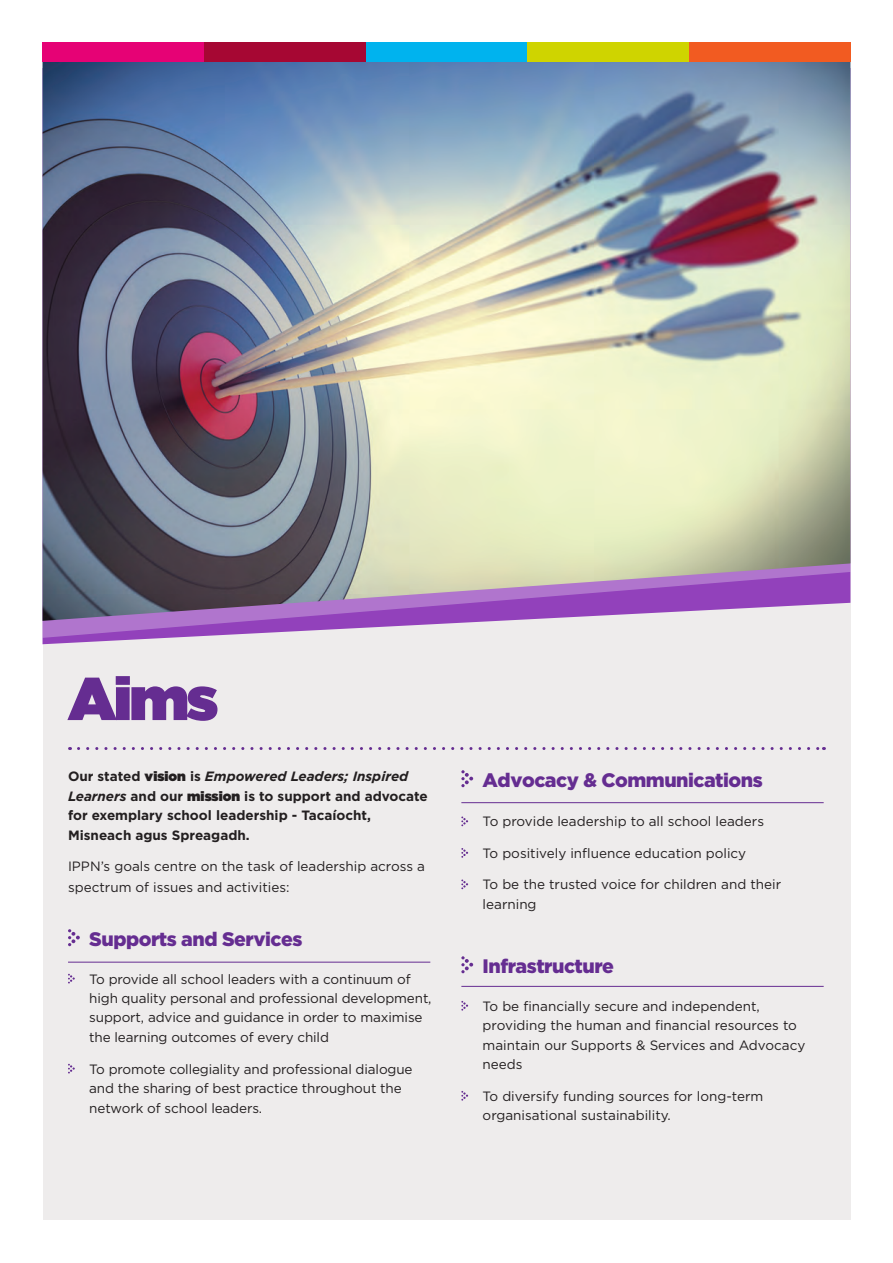
<style>
.page{position:relative;width:893px;height:1263px;background:#fff}
.page>*{position:absolute;margin:0;border:0;box-sizing:border-box;transform-origin:0 0}
.t1{font:900 60.15px "Gotham";color:#652d91}
.Heading_4{font:900 19.5px "Gotham";letter-spacing:-.025em;color:#652d91}
.List_Paragraph{font:13.5px/19.5px "Gotham";color:#231f20}
.t2{font:700 13.5px/19.5px "Gotham";color:#231f20}
.s1{font-weight:900}
.s2{font-style:italic}
</style>
<div class="page">
<div style="left:43px;top:564px;width:807px;height:656px;background:#eeecec"></div>
<svg style="left:43px;top:621px;width:451px;height:17px"></svg>
<svg style="left:79px;top:747px;width:745px;height:3px"></svg>
<svg style="left:68px;top:929px;width:12px;height:17px"></svg>
<svg style="left:68px;top:974px;width:7px;height:9px"></svg>
<svg style="left:68px;top:1064px;width:7px;height:9px"></svg>
<svg style="left:461px;top:770px;width:12px;height:17px"></svg>
<svg style="left:461px;top:816px;width:7px;height:10px"></svg>
<svg style="left:461px;top:848px;width:7px;height:10px"></svg>
<svg style="left:461px;top:879px;width:7px;height:10px"></svg>
<svg style="left:461px;top:956px;width:12px;height:17px"></svg>
<svg style="left:461px;top:1001px;width:7px;height:10px"></svg>
<svg style="left:461px;top:1091px;width:7px;height:10px"></svg>
<img style="left:43px;top:62px;width:807px;height:559px">
<hr style="left:68px;top:962px;width:362px;height:1px;background:#652d91">
<hr style="left:461px;top:802px;width:363px;height:1px;background:#652d91">
<hr style="left:461px;top:986px;width:363px;height:1px;background:#652d91">
<div style="left:689px;top:43px;width:161px;height:19px;background:#f25b21"></div>
<div style="left:527px;top:43px;width:162px;height:19px;background:#cfd400"></div>
<div style="left:366px;top:43px;width:161px;height:19px;background:#00b3ee"></div>
<div style="left:204px;top:43px;width:162px;height:19px;background:#a60733"></div>
<div style="left:43px;top:43px;width:161px;height:19px;background:#e60275"></div>
<p class="t1" style="left:68px;top:656px;width:152px">Aims</p>
<p class="t2" style="left:68px;top:766px;width:361px">Our stated <span class="s1">vision</span> is <span class="s2">Empowered Leaders; Inspired Learners</span> and our <span class="s1">mission</span> is to support and advocate for exemplary school leadership - Tacaíocht, Misneach agus Spreagadh.</p>
<p class="List_Paragraph" style="left:68px;top:855px;width:358px;line-height:21px">IPPN’s goals centre on the task of leadership across a spectrum of issues and activities:</p>
<p class="Heading_4" style="left:89px;top:926px;width:215px">Supports and Services</p>
<p class="List_Paragraph" style="left:89px;top:969px;width:344px">To provide all school leaders with a continuum of high quality personal and professional development, support, advice and guidance in order to maximise the learning outcomes of every child</p>
<p class="List_Paragraph" style="left:89px;top:1059px;width:325px">To promote collegiality and professional dialogue and the sharing of best practice throughout the network of school leaders.</p>
<p class="Heading_4" style="left:483px;top:767px;width:282px">Advocacy &amp; Communications</p>
<p class="List_Paragraph" style="left:483px;top:811px;width:283px">To provide leadership to all school leaders</p>
<p class="List_Paragraph" style="left:483px;top:843px;width:265px">To positively influence education policy</p>
<p class="List_Paragraph" style="left:483px;top:874px;width:300px">To be the trusted voice for children and their learning</p>
<p class="Heading_4" style="left:483px;top:953px;width:133px">Infrastructure</p>
<p class="List_Paragraph" style="left:483px;top:996px;width:324px">To be financially secure and independent, providing the human and financial resources to maintain our Supports &amp; Services and Advocacy needs</p>
<p class="List_Paragraph" style="left:483px;top:1086px;width:282px">To diversify funding sources for long-term organisational sustainability.</p>
</div>
